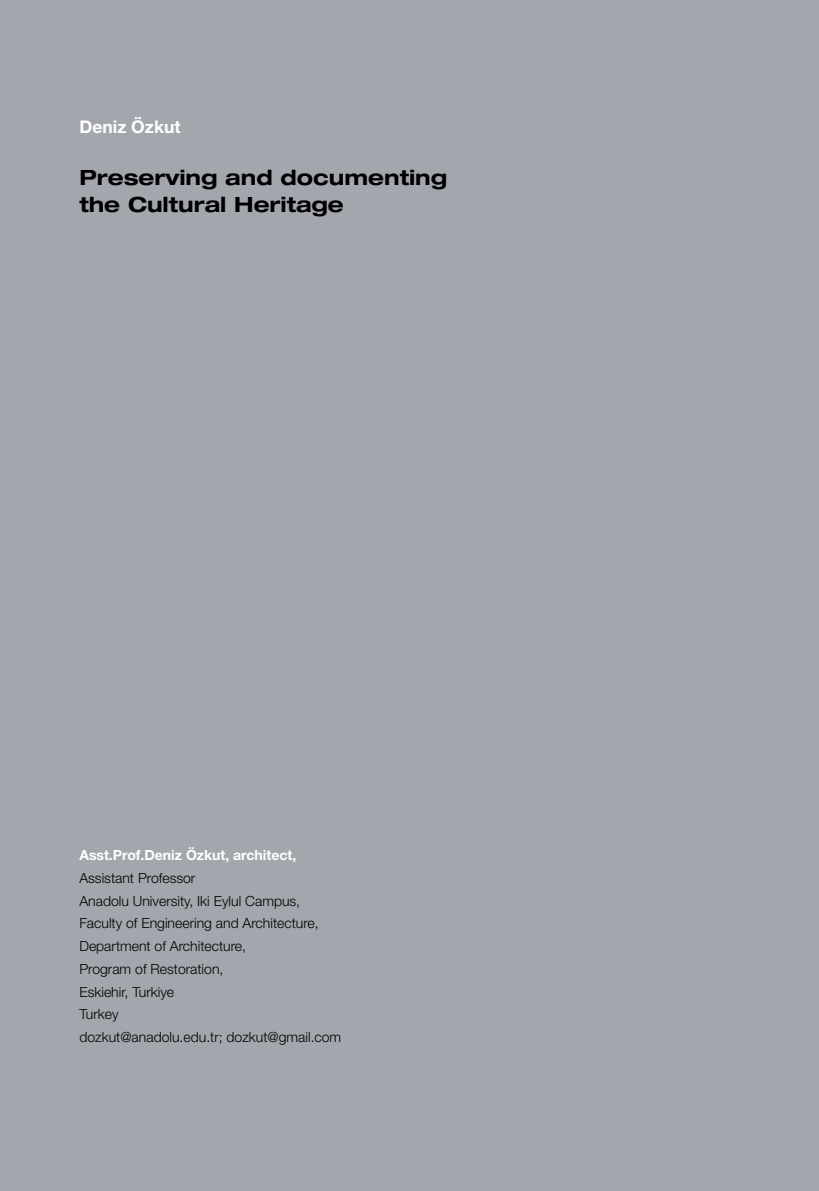
<style>
.page{position:relative;width:819px;height:1191px;background:#a3a6ac}
.page>*{position:absolute;margin:0;border:0;box-sizing:border-box;transform-origin:0 0}
.t1{font:700 expanded 21px/26.2px "Helvetica Neue";color:#000}
.t2{font:700 17.5px "Helvetica Neue";color:#fff}
.t3{font:300 14px/22.8px "Helvetica Neue";color:#000}
.t4{font:700 14px "Helvetica Neue";color:#fff}
</style>
<div class="page">
<p class="t2" style="left:79px;top:116px;width:103px">Deniz Özkut</p>
<h1 class="t1" style="left:79px;top:164px;width:369px">Preserving and documenting the Cultural Heritage</h1>
<p class="t4" style="left:79px;top:846px;width:218px">Asst.Prof.Deniz Özkut, architect,</p>
<p class="t3" style="left:79px;top:866px;width:263px">Assistant Professor<br>Anadolu University, Iki Eylul Campus,<br>Faculty of Engineering and Architecture,<br>Department of Architecture,<br>Program of Restoration,<br>Eskiehir, Turkiye<br>Turkey<br>dozkut@anadolu.edu.tr; dozkut@gmail.com</p>
</div>
